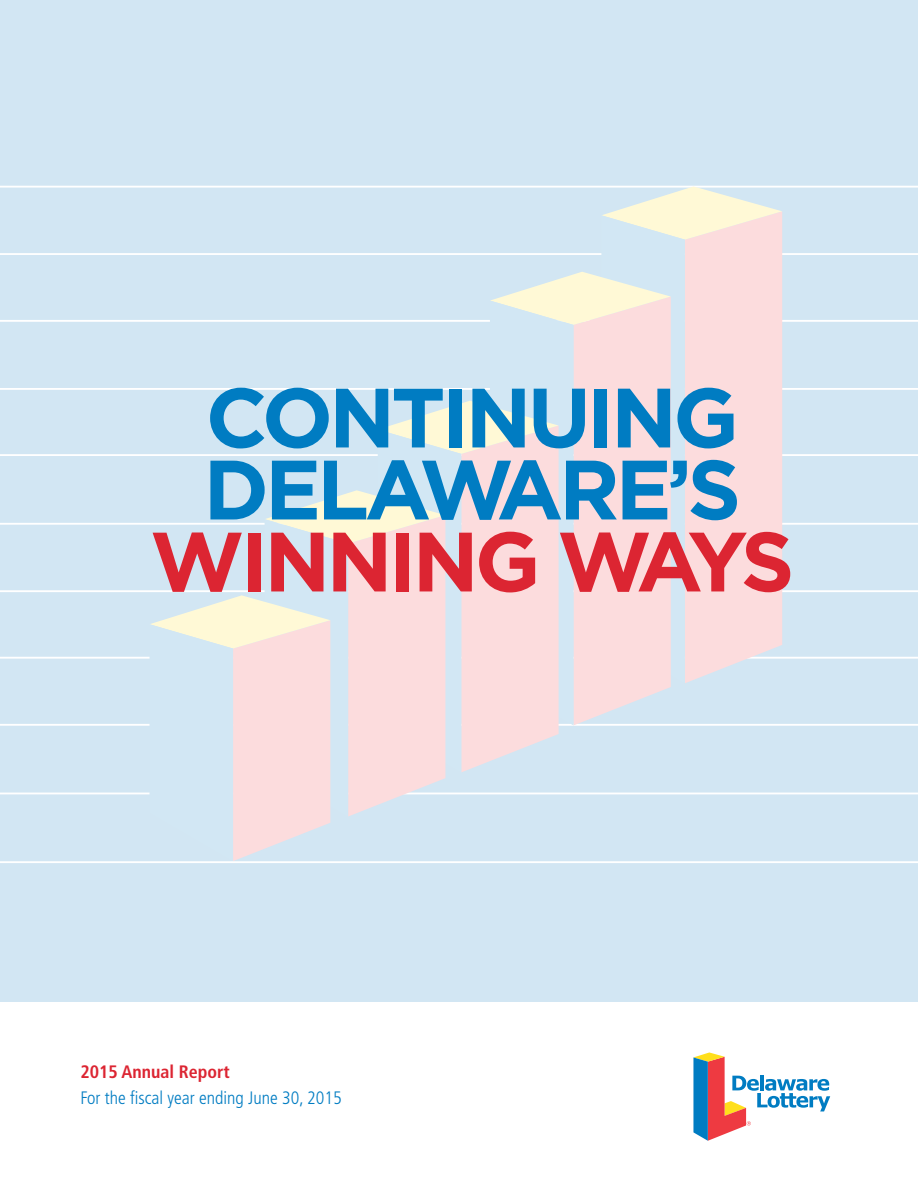
<style>
.page{position:relative;width:918px;height:1188px;background:#d2e6f3}
.page>*{position:absolute;margin:0;border:0;box-sizing:border-box;transform-origin:0 0}
.Cover_Head{font:700 84px/72px "Gotham";letter-spacing:-.05em;color:#007cc2;text-align:center}
.t1{font:300 condensed 18px "Frutiger";color:#007cc2}
.t2{font:700 condensed 18px "Frutiger";color:#dc2532}
.s1{color:#dc2532}
</style>
<div class="page">
<hr style="left:0;top:320px;width:918px;height:2px;background:#fff">
<hr style="left:0;top:186px;width:918px;height:2px;background:#fff">
<hr style="left:0;top:454px;width:918px;height:2px;background:#fff">
<hr style="left:0;top:590px;width:918px;height:2px;background:#fff">
<hr style="left:0;top:724px;width:918px;height:2px;background:#fff">
<hr style="left:0;top:861px;width:918px;height:2px;background:#fff">
<hr style="left:0;top:253px;width:918px;height:2px;background:#fff">
<hr style="left:0;top:388px;width:918px;height:2px;background:#fff">
<hr style="left:0;top:523px;width:918px;height:2px;background:#fff">
<hr style="left:0;top:657px;width:918px;height:2px;background:#fff">
<hr style="left:0;top:793px;width:918px;height:1px;background:#fff">
<svg style="left:150px;top:186px;width:632px;height:675px"></svg>
<div style="left:0;top:1002px;width:918px;height:186px;background:#fff"></div>
<svg style="left:693px;top:1052px;width:137px;height:89px"></svg>
<p class="Cover_Head" style="left:150px;top:380px;width:646px">CONTINUING<br>DELAWARE’S<br><span class="s1">WINNING WAYS</span></p>
<p class="t2" style="left:80px;top:1061px;width:151px">2015 Annual Report</p>
<p class="t1" style="left:80px;top:1087px;width:263px">For the fiscal year ending June 30, 2015</p>
</div>
